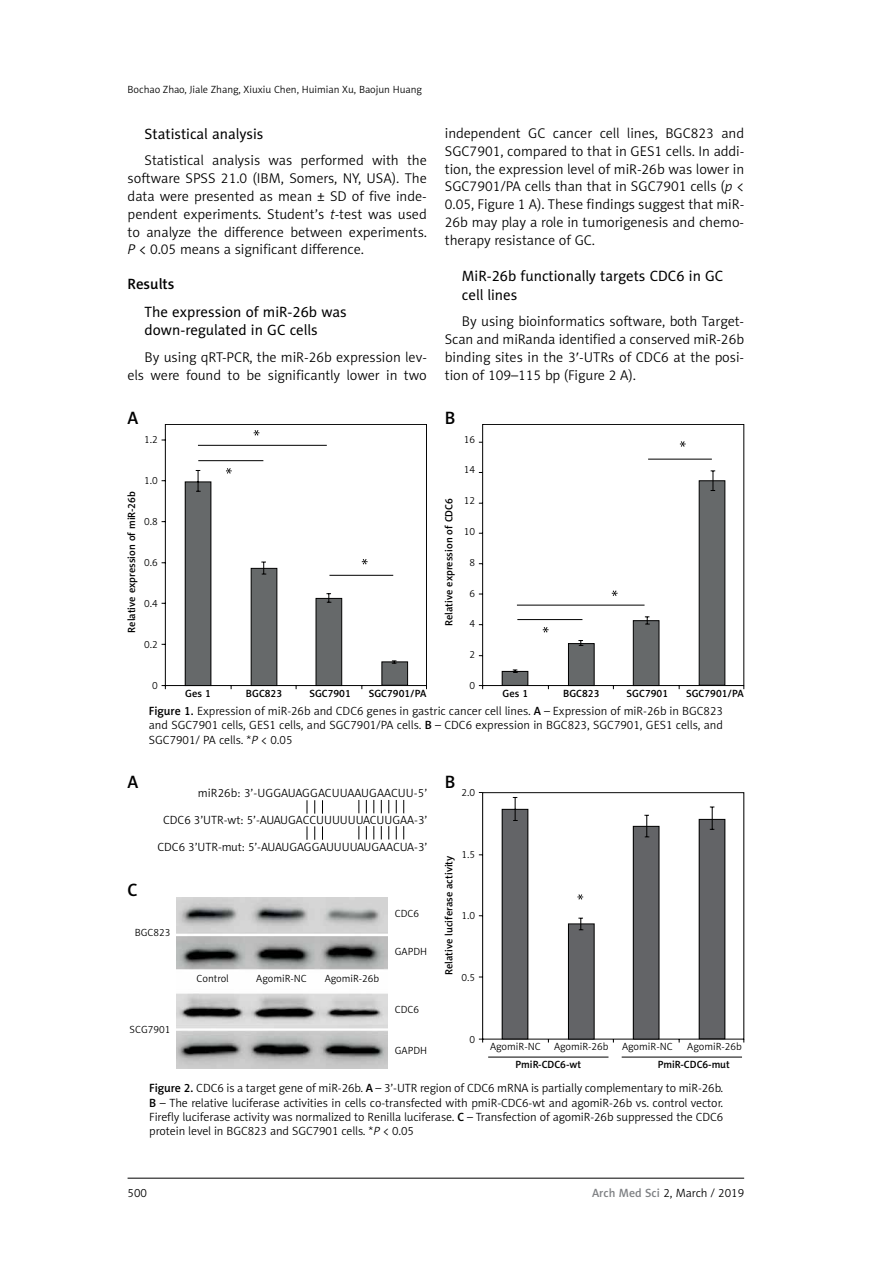
<style>
.page{position:relative;width:893px;height:1263px;background:#fff}
.page>*{position:absolute;margin:0;border:0;box-sizing:border-box;transform-origin:0 0}
.t1{font:18px "Naomi Sans EFN Medium";color:#000}
.t2{font:15px/18.6px "Naomi Sans EFN";color:#000}
.t3{font:15px "Naomi Sans EFN Medium";color:#000}
.t4{font:14.25px/17.9px "Naomi Sans EFN Light";color:#000;text-align:justify}
.t5{font:12px/14.4px "Naomi Sans EFN Light";color:#000;text-align:justify}
.t6{font:10.5px "Naomi Sans EFN Light";color:#000}
.t7{font:10.5px "Naomi Sans EFN Medium";color:#000}
.s1{font-style:italic}
.s2{font-family:"Naomi Sans EFN Medium"}
.s3{font-family:"Naomi Sans EFN Medium";color:#808285}
</style>
<div class="page">
<hr style="left:128px;top:1178px;width:616px;height:1px;background:#000">
<svg style="left:162px;top:424px;width:265px;height:265px"></svg>
<svg style="left:254px;top:430px;width:5px;height:6px"></svg>
<svg style="left:226px;top:468px;width:6px;height:2px"></svg>
<div style="left:382px;top:661px;width:26px;height:25px;background:#66696a;border:1px solid #000"></div>
<svg style="left:185px;top:470px;width:212px;height:216px"></svg>
<svg style="left:479px;top:424px;width:265px;height:265px"></svg>
<div style="left:699px;top:480px;width:26px;height:206px;background:#66696a;border:1px solid #000"></div>
<svg style="left:479px;top:442px;width:237px;height:244px"></svg>
<svg style="left:307px;top:800px;width:1px;height:14px"></svg>
<svg style="left:307px;top:826px;width:1px;height:14px"></svg>
<svg style="left:314px;top:800px;width:1px;height:14px"></svg>
<svg style="left:314px;top:826px;width:1px;height:14px"></svg>
<svg style="left:322px;top:800px;width:1px;height:14px"></svg>
<svg style="left:358px;top:800px;width:1px;height:13px"></svg>
<svg style="left:366px;top:800px;width:1px;height:13px"></svg>
<svg style="left:373px;top:800px;width:1px;height:13px"></svg>
<svg style="left:381px;top:800px;width:1px;height:13px"></svg>
<svg style="left:388px;top:800px;width:1px;height:13px"></svg>
<svg style="left:396px;top:800px;width:1px;height:13px"></svg>
<svg style="left:403px;top:800px;width:1px;height:13px"></svg>
<svg style="left:322px;top:826px;width:1px;height:14px"></svg>
<svg style="left:358px;top:826px;width:1px;height:13px"></svg>
<svg style="left:366px;top:826px;width:1px;height:13px"></svg>
<svg style="left:373px;top:826px;width:1px;height:13px"></svg>
<svg style="left:381px;top:826px;width:1px;height:13px"></svg>
<svg style="left:388px;top:826px;width:1px;height:13px"></svg>
<svg style="left:396px;top:826px;width:1px;height:13px"></svg>
<svg style="left:403px;top:826px;width:1px;height:13px"></svg>
<svg style="left:479px;top:792px;width:265px;height:250px"></svg>
<div style="left:699px;top:819px;width:26px;height:220px;background:#636467"></div>
<div style="left:699px;top:819px;width:26px;height:220px;border:1px solid #000"></div>
<svg style="left:479px;top:792px;width:236px;height:247px"></svg>
<hr style="left:488px;top:1057px;width:120px;height:1px;background:#000">
<hr style="left:622px;top:1057px;width:120px;height:1px;background:#000">
<img style="left:176px;top:897px;width:212px;height:171px">
<p class="t6" style="left:128px;top:83px;width:296px">Bochao Zhao, Jiale Zhang, Xiuxiu Chen, Huimian Xu, Baojun Huang</p>
<p class="t2" style="left:145px;top:124px;width:120px">Statistical analysis</p>
<p class="t4" style="left:128px;top:151px;width:301px;text-indent:17px">Statistical analysis was performed with the software SPSS 21.0 (IBM, Somers, NY, USA). The data were presented as mean ± SD of five inde&shy;pendent experiments. Student’s <span class="s1">t</span>-test was used to analyze the difference between experiments.<br><span class="s1">P</span> &lt; 0.05 means a significant difference.</p>
<p class="t3" style="left:128px;top:275px;width:48px">Results</p>
<p class="t2" style="left:145px;top:302px;width:204px">The expression of miR-26b was down-regulated in GC cells</p>
<p class="t4" style="left:128px;top:348px;width:301px;text-align:right">By using qRT-PCR, the miR-26b expression lev&shy;els were found to be significantly lower in two</p>
<p class="t4" style="left:445px;top:124px;width:301px">independent GC cancer cell lines, BGC823 and SGC7901, compared to that in GES1 cells. In addi&shy;tion, the expression level of miR-26b was lower in SGC7901/PA cells than that in SGC7901 cells (<span class="s1">p</span> &lt; 0.05, Figure 1 A). These findings suggest that miR-26b may play a role in tumorigenesis and chemo&shy;therapy resistance of GC.</p>
<p class="t2" style="left:462px;top:267px;width:263px">MiR-26b functionally targets CDC6 in GC cell lines</p>
<p class="t4" style="left:445px;top:312px;width:301px;text-indent:17px">By using bioinformatics software, both Target-Scan and miRanda identified a conserved miR-26b binding sites in the 3 -UTRs of CDC6 at the posi&shy;tion of 109–115 bp (Figure 2 A).</p>
<p class="t1" style="left:128px;top:407px;width:12px">A</p>
<p class="t1" style="left:445px;top:407px;width:12px">B</p>
<p class="t6" style="left:464px;top:433px;width:13px">16</p>
<p class="t6" style="left:464px;top:464px;width:13px">14</p>
<p class="t6" style="left:464px;top:495px;width:13px">12</p>
<p class="t6" style="left:464px;top:525px;width:13px">10</p>
<p class="t6" style="left:470px;top:556px;width:7px">8</p>
<p class="t6" style="left:470px;top:587px;width:7px">6</p>
<p class="t6" style="left:470px;top:618px;width:7px">4</p>
<p class="t6" style="left:470px;top:649px;width:7px">2</p>
<p class="t6" style="left:470px;top:680px;width:7px">0</p>
<p class="t6" style="left:144px;top:433px;width:15px">1.2</p>
<p class="t6" style="left:144px;top:474px;width:15px">1.0</p>
<p class="t6" style="left:144px;top:515px;width:15px">0.8</p>
<p class="t6" style="left:144px;top:556px;width:15px">0.6</p>
<p class="t6" style="left:144px;top:597px;width:15px">0.4</p>
<p class="t6" style="left:144px;top:638px;width:15px">0.2</p>
<p class="t6" style="left:152px;top:680px;width:7px">0</p>
<p class="t7" style="left:125px;top:633px;width:143px;rotate:-90deg">Relative expression of miR-26b</p>
<p class="t7" style="left:443px;top:626px;width:129px;rotate:-90deg">Relative expression of CDC6</p>
<p class="t7" style="left:185px;top:687px;width:27px">Ges 1</p>
<p class="t7" style="left:246px;top:687px;width:38px">BGC823</p>
<p class="t7" style="left:309px;top:687px;width:43px">SGC7901</p>
<p class="t7" style="left:369px;top:687px;width:59px">SGC7901/PA</p>
<p class="t7" style="left:503px;top:687px;width:27px">Ges 1</p>
<p class="t7" style="left:563px;top:687px;width:38px">BGC823</p>
<p class="t7" style="left:627px;top:687px;width:43px">SGC7901</p>
<p class="t7" style="left:686px;top:687px;width:59px">SGC7901/PA</p>
<p class="t5" style="left:149px;top:703px;width:576px"><span class="s2">Figure 1.</span> Expression of miR-26b and CDC6 genes in gastric cancer cell lines. <span class="s2">A</span> – Expression of miR-26b in BGC823 and SGC7901 cells, GES1 cells, and SGC7901/PA cells. <span class="s2">B</span> – CDC6 expression in BGC823, SGC7901, GES1 cells, and SGC7901/ PA cells. *<span class="s1">P</span> &lt; 0.05</p>
<p class="t1" style="left:128px;top:771px;width:12px">A</p>
<p class="t1" style="left:128px;top:879px;width:12px">C</p>
<p class="t5" style="left:198px;top:786px;width:231px">miR26b: 3’-UGGAUAGGACUUAAUGAACUU-5’</p>
<p class="t5" style="left:163px;top:813px;width:266px">CDC6 3’UTR-wt: 5’-AUAUGACCUUUUUUACUUGAA-3’</p>
<p class="t5" style="left:157px;top:840px;width:271px">CDC6 3’UTR-mut: 5’-AUAUGAGGAUUUUAUGAACUA-3’</p>
<p class="t6" style="left:135px;top:926px;width:37px">BGC823</p>
<p class="t6" style="left:130px;top:1023px;width:42px">SCG7901</p>
<p class="t6" style="left:196px;top:972px;width:34px">Control</p>
<p class="t6" style="left:256px;top:972px;width:52px">AgomiR-NC</p>
<p class="t6" style="left:325px;top:972px;width:56px">AgomiR-26b</p>
<p class="t6" style="left:395px;top:908px;width:26px">CDC6</p>
<p class="t6" style="left:395px;top:945px;width:34px">GAPDH</p>
<p class="t6" style="left:395px;top:1004px;width:26px">CDC6</p>
<p class="t6" style="left:395px;top:1044px;width:34px">GAPDH</p>
<p class="t1" style="left:445px;top:771px;width:12px">B</p>
<p class="t6" style="left:462px;top:786px;width:15px">2.0</p>
<p class="t6" style="left:462px;top:848px;width:15px">1.5</p>
<p class="t7" style="left:443px;top:975px;width:121px;rotate:-90deg">Relative luciferase activity</p>
<p class="t6" style="left:462px;top:910px;width:15px">1.0</p>
<p class="t6" style="left:462px;top:971px;width:15px">0.5</p>
<p class="t6" style="left:470px;top:1033px;width:7px">0</p>
<p class="t6" style="left:490px;top:1041px;width:52px">AgomiR-NC</p>
<p class="t6" style="left:554px;top:1041px;width:56px">AgomiR-26b</p>
<p class="t6" style="left:622px;top:1041px;width:52px">AgomiR-NC</p>
<p class="t6" style="left:687px;top:1041px;width:56px">AgomiR-26b</p>
<p class="t7" style="left:516px;top:1058px;width:67px">PmiR-CDC6-wt</p>
<p class="t7" style="left:658px;top:1058px;width:73px">PmiR-CDC6-mut</p>
<p class="t5" style="left:149px;top:1081px;width:576px"><span class="s2">Figure 2.</span> CDC6 is a target gene of miR-26b. <span class="s2">A</span> – 3’-UTR region of CDC6 mRNA is partially complementary to miR-26b.<br><span class="s2">B</span> – The relative luciferase activities in cells co-transfected with pmiR-CDC6-wt and agomiR-26b vs. control vector.<br>Firefly luciferase activity was normalized to Renilla luciferase. <span class="s2">C</span> – Transfection of agomiR-26b suppressed the CDC6 protein level in BGC823 and SGC7901 cells. *<span class="s1">P</span> &lt; 0.05</p>
<p class="t5" style="left:128px;top:1186px;width:21px">500</p>
<p class="t5" style="left:592px;top:1186px;width:154px"><span class="s3">Arch Med Sci</span> 2, March / 2019</p>
</div>
